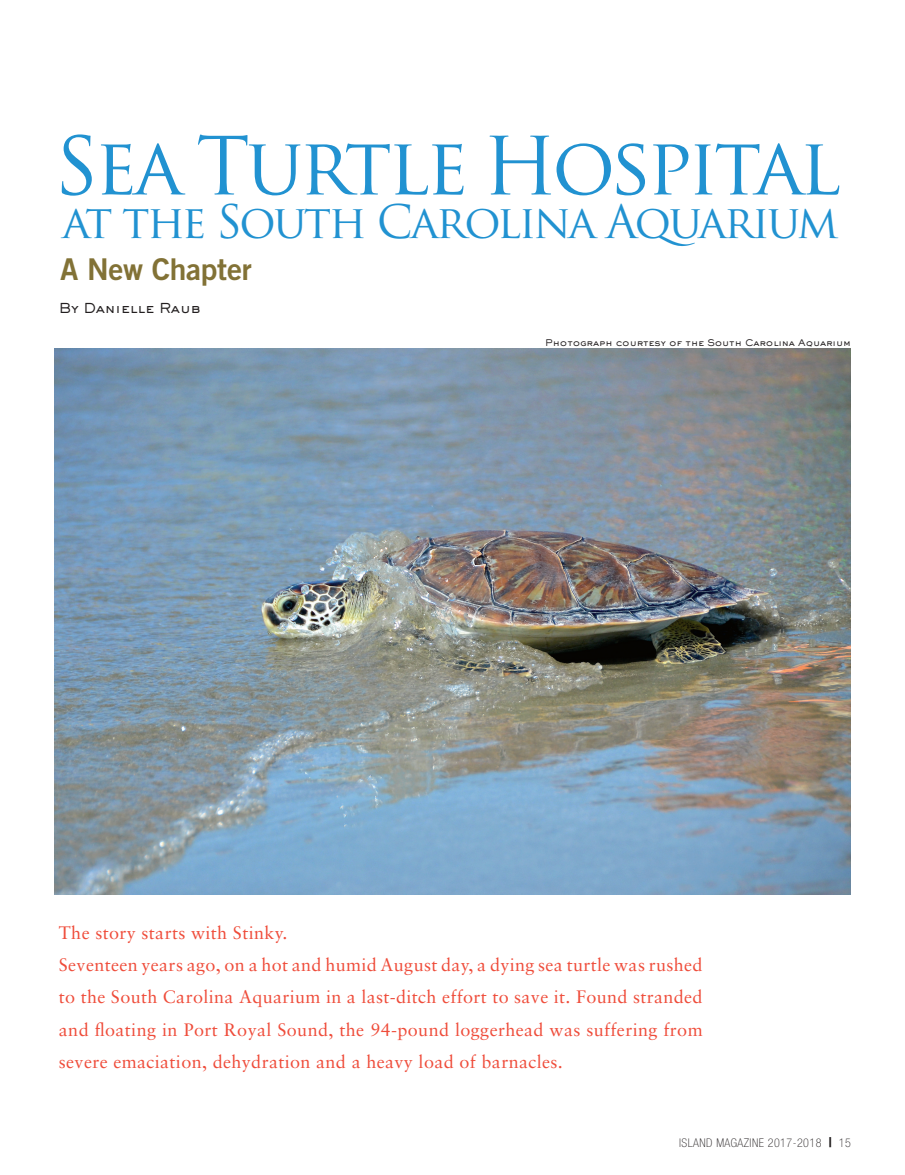
<style>
.page{position:relative;width:905px;height:1175px;background:#fff}
.page>*{position:absolute;margin:0;border:0;box-sizing:border-box;transform-origin:0 0}
.BODY{font:78px "Trajan Pro";letter-spacing:-.05em;color:#2192d1}
.BODY-2{font:45px "Trajan Pro";letter-spacing:-.055em;color:#2192d1}
.SUBHEAD{font:30px "Trade Gothic Bold Two";letter-spacing:-.01em;color:#827236}
.t1{font:18px/32.2px "Sabon LT";letter-spacing:.02em;color:#ef4c3a;text-align:justify}
.SUBHEAD-2{font:500 13.5px "Sackers Gothic";letter-spacing:-.01em;color:#231f20}
.t2{font:100 condensed 12px "Helvetica Neue";letter-spacing:.04em;color:#231f20}
.PHOTO_CREDIT_CAPTION{font:500 9px "Sackers Gothic";letter-spacing:-.01em;color:#231f20}
.s1{font-weight:700;font-size:13.5px}
</style>
<div class="page">
<img style="left:54px;top:349px;width:796px;height:546px">
<p class="BODY" style="left:54px;top:116px;width:788px">Sea Turtle Hospital</p>
<p class="BODY-2" style="left:62px;top:193px;width:777px">at the South Carolina Aquarium</p>
<p class="SUBHEAD" style="left:60px;top:250px;width:193px">A New Chapter</p>
<p class="SUBHEAD-2" style="left:59px;top:299px;width:143px">By Danielle Raub</p>
<p class="PHOTO_CREDIT_CAPTION" style="left:545px;top:336px;width:307px">Photograph courtesy of the South Carolina Aquarium</p>
<p class="t1" style="left:59px;top:916px;width:230px">The story starts with Stinky.</p>
<p class="t1" style="left:59px;top:948px;width:645px">Seventeen years ago, on a hot and humid August day, a dying sea turtle was rushed to the South Carolina Aquarium in a last-ditch effort to save it. Found stranded and floating in Port Royal Sound, the 94-pound loggerhead was suffering from severe emaciation, dehydration and a heavy load of barnacles.</p>
<p class="t2" style="left:679px;top:1136px;width:173px">ISLAND MAGAZINE 2017-2018 <span class="s1">|</span> 15</p>
</div>
